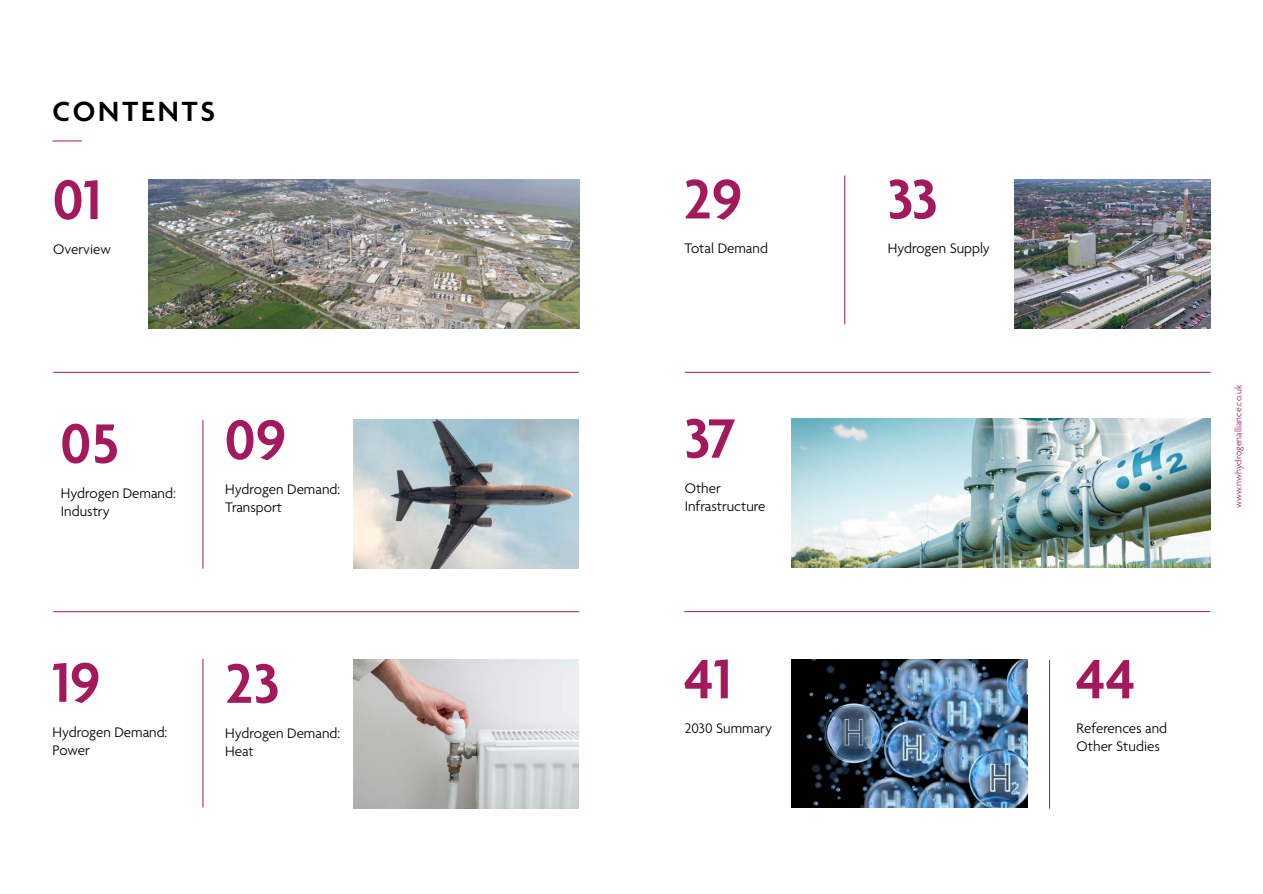
<style>
.page{position:relative;width:1263px;height:894px;background:#fff}
.page>*{position:absolute;margin:0;border:0;box-sizing:border-box;transform-origin:0 0}
.t1{font:600 60px "Agenda";color:#a31a5c}
.t2{font:600 30px "Agenda";letter-spacing:.1em;color:#000}
.t3{font:300 15px/18px "Agenda";color:#000}
.t4{font:300 9.75px "Agenda";letter-spacing:.01em;color:#a31a5c}
</style>
<div class="page">
<hr style="left:52px;top:140px;width:30px;height:1px;background:#a31a5c">
<img style="left:149px;top:180px;width:430px;height:148px">
<hr style="left:53px;top:372px;width:526px;height:1px;background:#a31a5c">
<img style="left:354px;top:419px;width:225px;height:149px">
<img style="left:354px;top:659px;width:225px;height:149px">
<hr style="left:53px;top:611px;width:526px;height:1px;background:#a31a5c">
<img style="left:792px;top:418px;width:418px;height:149px">
<img style="left:1015px;top:179px;width:195px;height:149px">
<img style="left:792px;top:659px;width:236px;height:148px">
<hr style="left:684px;top:611px;width:526px;height:1px;background:#a31a5c">
<hr style="left:685px;top:372px;width:526px;height:1px;background:#a31a5c">
<hr style="left:844px;top:175px;width:1px;height:149px;background:#a31a5c">
<hr style="left:203px;top:419px;width:1px;height:149px;background:#a31a5c">
<hr style="left:203px;top:658px;width:1px;height:149px;background:#a31a5c">
<hr style="left:1049px;top:659px;width:1px;height:149px;background:#a31a5c">
<h2 class="t2" style="left:52px;top:95px;width:164px">CONTENTS</h2>
<h1 class="t1" style="left:52px;top:167px;width:50px">01</h1>
<p class="t3" style="left:53px;top:241px;width:59px">Overview</p>
<h1 class="t1" style="left:60px;top:411px;width:60px">05</h1>
<p class="t3" style="left:61px;top:484px;width:116px">Hydrogen Demand:<br>Industry</p>
<h1 class="t1" style="left:225px;top:407px;width:63px">09</h1>
<p class="t3" style="left:225px;top:481px;width:116px">Hydrogen Demand:<br>Transport</p>
<h1 class="t1" style="left:52px;top:650px;width:50px">19</h1>
<p class="t3" style="left:53px;top:723px;width:116px">Hydrogen Demand:<br>Power</p>
<h1 class="t1" style="left:225px;top:651px;width:56px">23</h1>
<p class="t3" style="left:225px;top:724px;width:116px">Hydrogen Demand:<br>Heat</p>
<h1 class="t1" style="left:684px;top:167px;width:60px">29</h1>
<p class="t3" style="left:685px;top:240px;width:85px">Total Demand</p>
<h1 class="t1" style="left:684px;top:406px;width:53px">37</h1>
<p class="t3" style="left:685px;top:479px;width:82px">Other<br>Infrastructure</p>
<h1 class="t1" style="left:684px;top:646px;width:49px">41</h1>
<p class="t3" style="left:685px;top:720px;width:89px">2030 Summary</p>
<h1 class="t1" style="left:887px;top:167px;width:52px">33</h1>
<p class="t3" style="left:888px;top:240px;width:104px">Hydrogen Supply</p>
<h1 class="t1" style="left:1076px;top:646px;width:61px">44</h1>
<p class="t3" style="left:1077px;top:720px;width:92px">References and<br>Other Studies</p>
<p class="t4" style="left:1233px;top:508px;width:125px;rotate:-90deg">www.nwhydrogenalliance.co.uk</p>
</div>
